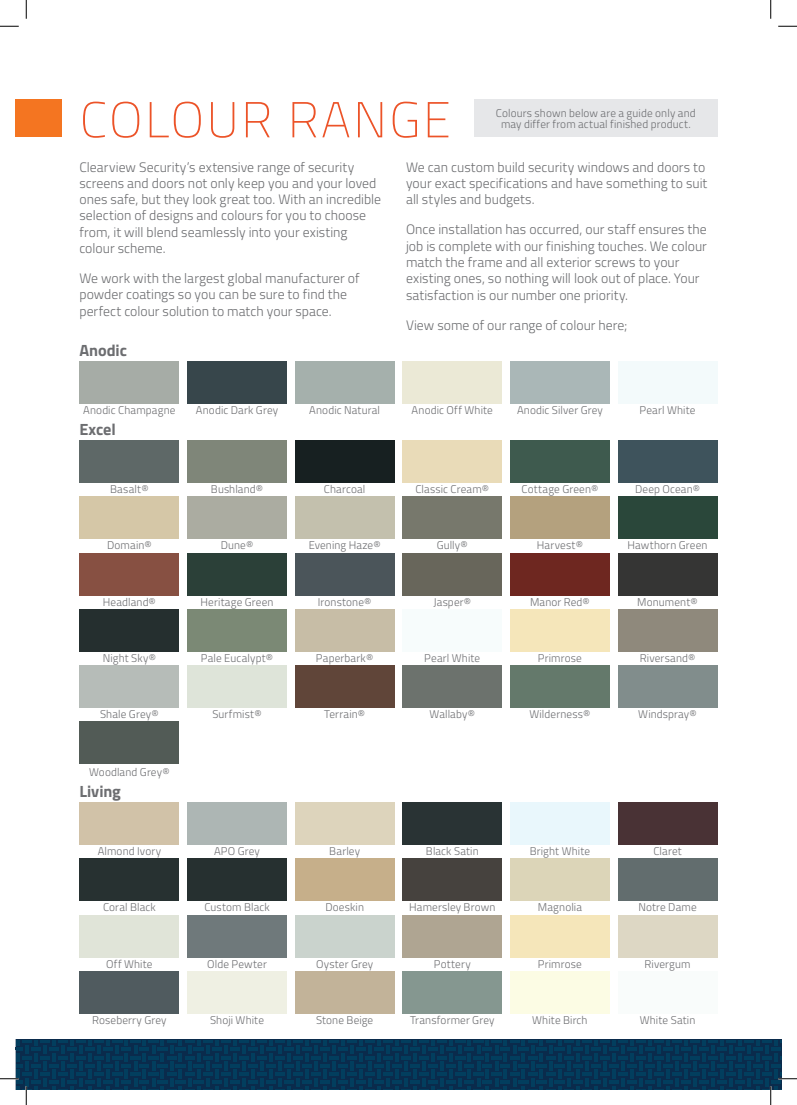
<style>
.page{position:relative;width:797px;height:1105px;background:#fff}
.page>*{position:absolute;margin:0;border:0;box-sizing:border-box;transform-origin:0 0}
.t1{font:100 50.38px "Titillium";letter-spacing:.05em;color:#ec5328}
.t2{font:700 16.25px "Titillium";letter-spacing:-.005em;color:#6c6d70}
.t3{font:300 13.75px/16.2px "Titillium";color:#6c6d70}
.t4{font:300 11.25px/11.2px "Titillium";letter-spacing:.01em;color:#6c6d70;text-align:center}
</style>
<div class="page">
<div style="left:16px;top:100px;width:46px;height:37px;background:#f47521"></div>
<div style="left:474px;top:100px;width:243px;height:37px;background:#e6e7e9"></div>
<div style="left:79px;top:361px;width:100px;height:43px;background:#a6aca6"></div>
<div style="left:187px;top:361px;width:100px;height:43px;background:#37464b"></div>
<div style="left:295px;top:361px;width:99px;height:43px;background:#a5b0ac"></div>
<div style="left:402px;top:361px;width:100px;height:43px;background:#ebe9d6"></div>
<div style="left:510px;top:361px;width:100px;height:43px;background:#aab7b7"></div>
<div style="left:617px;top:361px;width:100px;height:43px;background:#f3fafb"></div>
<div style="left:79px;top:721px;width:100px;height:43px;background:#525b56"></div>
<div style="left:79px;top:441px;width:100px;height:42px;background:#5e6867"></div>
<div style="left:617px;top:440px;width:100px;height:42px;background:#3e535c"></div>
<div style="left:187px;top:441px;width:100px;height:42px;background:#7f8679"></div>
<div style="left:295px;top:441px;width:99px;height:42px;background:#172021"></div>
<div style="left:402px;top:441px;width:100px;height:42px;background:#e9dbb8"></div>
<div style="left:510px;top:441px;width:100px;height:42px;background:#3e5a4e"></div>
<div style="left:402px;top:553px;width:100px;height:42px;background:#68665b"></div>
<div style="left:510px;top:553px;width:100px;height:42px;background:#6e2720"></div>
<div style="left:79px;top:553px;width:100px;height:42px;background:#875042"></div>
<div style="left:617px;top:553px;width:100px;height:42px;background:#353534"></div>
<div style="left:187px;top:553px;width:100px;height:42px;background:#2b4038"></div>
<div style="left:295px;top:553px;width:99px;height:42px;background:#4b555a"></div>
<div style="left:510px;top:497px;width:100px;height:42px;background:#b4a17e"></div>
<div style="left:617px;top:497px;width:100px;height:42px;background:#2a473a"></div>
<div style="left:79px;top:497px;width:100px;height:42px;background:#d5c7a7"></div>
<div style="left:187px;top:497px;width:100px;height:42px;background:#abaca1"></div>
<div style="left:295px;top:497px;width:99px;height:42px;background:#c3c0ad"></div>
<div style="left:402px;top:497px;width:100px;height:42px;background:#77786c"></div>
<div style="left:79px;top:665px;width:100px;height:43px;background:#b6bcb8"></div>
<div style="left:187px;top:665px;width:100px;height:43px;background:#dee4d9"></div>
<div style="left:295px;top:665px;width:99px;height:43px;background:#604539"></div>
<div style="left:402px;top:665px;width:100px;height:43px;background:#6c726d"></div>
<div style="left:510px;top:665px;width:100px;height:43px;background:#64796b"></div>
<div style="left:617px;top:665px;width:100px;height:43px;background:#818d8c"></div>
<div style="left:295px;top:609px;width:99px;height:42px;background:#c7bda6"></div>
<div style="left:402px;top:609px;width:100px;height:42px;background:#f7fcfc"></div>
<div style="left:510px;top:609px;width:100px;height:42px;background:#f5e6ba"></div>
<div style="left:617px;top:609px;width:100px;height:42px;background:#8f897c"></div>
<div style="left:79px;top:609px;width:100px;height:42px;background:#252f2f"></div>
<div style="left:187px;top:609px;width:100px;height:42px;background:#7b8975"></div>
<div style="left:79px;top:859px;width:100px;height:42px;background:#273131"></div>
<div style="left:187px;top:859px;width:100px;height:42px;background:#263030"></div>
<div style="left:295px;top:859px;width:99px;height:42px;background:#c6af8a"></div>
<div style="left:510px;top:859px;width:100px;height:42px;background:#dcd5b8"></div>
<div style="left:402px;top:859px;width:100px;height:42px;background:#46423e"></div>
<div style="left:617px;top:859px;width:100px;height:42px;background:#626d6e"></div>
<div style="left:79px;top:802px;width:100px;height:43px;background:#d1c2a8"></div>
<div style="left:187px;top:802px;width:100px;height:43px;background:#adb6b4"></div>
<div style="left:295px;top:802px;width:99px;height:43px;background:#ddd4bc"></div>
<div style="left:402px;top:802px;width:100px;height:43px;background:#293334"></div>
<div style="left:510px;top:802px;width:100px;height:43px;background:#e9f7fc"></div>
<div style="left:617px;top:802px;width:100px;height:43px;background:#493235"></div>
<div style="left:187px;top:971px;width:100px;height:42px;background:#eff0e3"></div>
<div style="left:295px;top:971px;width:99px;height:42px;background:#c2b399"></div>
<div style="left:402px;top:971px;width:100px;height:42px;background:#859790"></div>
<div style="left:510px;top:971px;width:100px;height:42px;background:#fcfce4"></div>
<div style="left:617px;top:971px;width:100px;height:42px;background:#f9fcfb"></div>
<div style="left:79px;top:971px;width:100px;height:42px;background:#505b5f"></div>
<div style="left:187px;top:915px;width:100px;height:42px;background:#6f797b"></div>
<div style="left:295px;top:915px;width:99px;height:42px;background:#cad3cd"></div>
<div style="left:402px;top:915px;width:100px;height:42px;background:#afa592"></div>
<div style="left:510px;top:915px;width:100px;height:42px;background:#f5e6ba"></div>
<div style="left:617px;top:915px;width:100px;height:42px;background:#ddd7c4"></div>
<div style="left:79px;top:915px;width:100px;height:42px;background:#e0e4d8"></div>
<svg style="left:0;top:25px;width:19px;height:2px"></svg>
<svg style="left:778px;top:25px;width:19px;height:2px"></svg>
<svg style="left:25px;top:0;width:2px;height:19px"></svg>
<svg style="left:770px;top:0;width:1px;height:19px"></svg>
<svg style="left:0;top:1040px;width:797px;height:65px"></svg>
<h1 class="t1" style="left:80px;top:84px;width:373px">COLOUR RANGE</h1>
<p class="t4" style="left:496px;top:107px;width:201px">Colours shown below are a guide only and may differ from actual finished product.</p>
<p class="t3" style="left:79px;top:158px;width:303px">Clearview Security’s extensive range of security screens and doors not only keep you and your loved ones safe, but they look great too. With an incredible selection of designs and colours for you to choose from, it will blend seamlessly into your existing colour scheme.</p>
<p class="t3" style="left:79px;top:270px;width:281px">We work with the largest global manufacturer of powder coatings so you can be sure to find the perfect colour solution to match your space.</p>
<p class="t2" style="left:79px;top:338px;width:49px">Anodic</p>
<p class="t3" style="left:406px;top:158px;width:303px">We can custom build security windows and doors to your exact specifications and have something to suit all styles and budgets.</p>
<p class="t3" style="left:406px;top:221px;width:302px">Once installation has occurred, our staff ensures the job is complete with our finishing touches. We colour match the frame and all exterior screws to your existing ones, so nothing will look out of place. Your satisfaction is our number one priority.</p>
<p class="t3" style="left:406px;top:316px;width:223px">View some of our range of colour here;</p>
<p class="t4" style="left:83px;top:404px;width:94px">Anodic Champagne</p>
<p class="t4" style="left:196px;top:404px;width:84px">Anodic Dark Grey</p>
<p class="t4" style="left:309px;top:404px;width:72px">Anodic Natural</p>
<p class="t4" style="left:411px;top:404px;width:83px">Anodic Off White</p>
<p class="t4" style="left:517px;top:404px;width:87px">Anodic Silver Grey</p>
<p class="t4" style="left:639px;top:404px;width:57px">Pearl White</p>
<p class="t2" style="left:79px;top:417px;width:38px">Excel</p>
<p class="t4" style="left:110px;top:483px;width:40px">Basalt®</p>
<p class="t4" style="left:211px;top:483px;width:54px">Bushland®</p>
<p class="t4" style="left:324px;top:483px;width:43px">Charcoal</p>
<p class="t4" style="left:415px;top:483px;width:75px">Classic Cream®</p>
<p class="t4" style="left:521px;top:483px;width:78px">Cottage Green®</p>
<p class="t4" style="left:635px;top:483px;width:66px">Deep Ocean®</p>
<p class="t4" style="left:107px;top:539px;width:46px">Domain®</p>
<p class="t4" style="left:221px;top:539px;width:34px">Dune®</p>
<p class="t4" style="left:309px;top:539px;width:73px">Evening Haze®</p>
<p class="t4" style="left:437px;top:539px;width:33px">Gully®</p>
<p class="t4" style="left:537px;top:539px;width:48px">Harvest®</p>
<p class="t4" style="left:627px;top:539px;width:81px">Hawthorn Green</p>
<p class="t4" style="left:103px;top:595px;width:54px">Headland®</p>
<p class="t4" style="left:201px;top:595px;width:74px">Heritage Green</p>
<p class="t4" style="left:318px;top:595px;width:55px">Ironstone®</p>
<p class="t4" style="left:433px;top:595px;width:39px">Jasper®</p>
<p class="t4" style="left:530px;top:595px;width:61px">Manor Red®</p>
<p class="t4" style="left:637px;top:595px;width:62px">Monument®</p>
<p class="t4" style="left:103px;top:652px;width:55px">Night Sky®</p>
<p class="t4" style="left:201px;top:652px;width:74px">Pale Eucalypt®</p>
<p class="t4" style="left:316px;top:652px;width:59px">Paperbark®</p>
<p class="t4" style="left:424px;top:652px;width:57px">Pearl White</p>
<p class="t4" style="left:538px;top:652px;width:45px">Primrose</p>
<p class="t4" style="left:639px;top:652px;width:57px">Riversand®</p>
<p class="t4" style="left:100px;top:708px;width:60px">Shale Grey®</p>
<p class="t4" style="left:212px;top:708px;width:51px">Surfmist®</p>
<p class="t4" style="left:324px;top:708px;width:42px">Terrain®</p>
<p class="t4" style="left:429px;top:708px;width:47px">Wallaby®</p>
<p class="t4" style="left:529px;top:708px;width:62px">Wilderness®</p>
<p class="t4" style="left:638px;top:708px;width:60px">Windspray®</p>
<p class="t4" style="left:89px;top:766px;width:82px">Woodland Grey®</p>
<p class="t2" style="left:79px;top:779px;width:43px">Living</p>
<p class="t4" style="left:98px;top:845px;width:65px">Almond Ivory</p>
<p class="t4" style="left:214px;top:845px;width:47px">APO Grey</p>
<p class="t4" style="left:329px;top:845px;width:32px">Barley</p>
<p class="t4" style="left:426px;top:845px;width:54px">Black Satin</p>
<p class="t4" style="left:529px;top:845px;width:62px">Bright White</p>
<p class="t4" style="left:653px;top:845px;width:30px">Claret</p>
<p class="t4" style="left:103px;top:901px;width:54px">Coral Black</p>
<p class="t4" style="left:204px;top:901px;width:67px">Custom Black</p>
<p class="t4" style="left:325px;top:901px;width:40px">Doeskin</p>
<p class="t4" style="left:409px;top:901px;width:88px">Hamersley Brown</p>
<p class="t4" style="left:538px;top:901px;width:46px">Magnolia</p>
<p class="t4" style="left:638px;top:901px;width:60px">Notre Dame</p>
<p class="t4" style="left:106px;top:957px;width:48px">Off White</p>
<p class="t4" style="left:207px;top:957px;width:61px">Olde Pewter</p>
<p class="t4" style="left:316px;top:957px;width:59px">Oyster Grey</p>
<p class="t4" style="left:434px;top:957px;width:38px">Pottery</p>
<p class="t4" style="left:538px;top:957px;width:45px">Primrose</p>
<p class="t4" style="left:644px;top:957px;width:48px">Rivergum</p>
<p class="t4" style="left:92px;top:1013px;width:76px">Roseberry Grey</p>
<p class="t4" style="left:210px;top:1014px;width:56px">Shoji White</p>
<p class="t4" style="left:316px;top:1014px;width:59px">Stone Beige</p>
<p class="t4" style="left:410px;top:1014px;width:86px">Transformer Grey</p>
<p class="t4" style="left:532px;top:1014px;width:57px">White Birch</p>
<p class="t4" style="left:639px;top:1014px;width:57px">White Satin</p>
</div>
